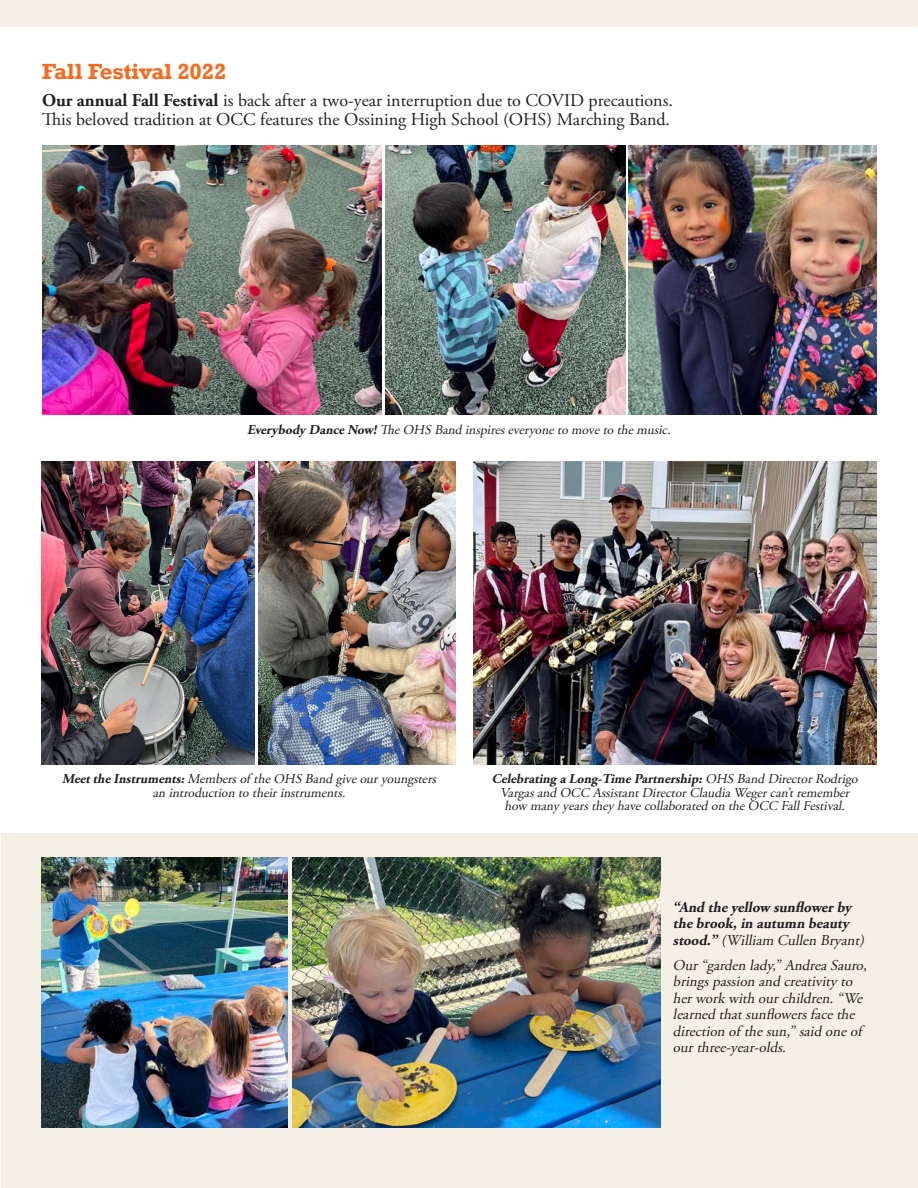
<style>
.page{position:relative;width:918px;height:1188px;background:#fff}
.page>*{position:absolute;margin:0;border:0;box-sizing:border-box;transform-origin:0 0}
.t1{font:700 22.5px "Rockwell";letter-spacing:-.01em;color:#f36c21}
.t2{font:18px/19.5px "Adobe Garamond Pro";color:#231f20}
.t3{font:italic 15px/16.5px "Adobe Garamond Pro";color:#231f20}
.t4{font:italic 700 15px/16.5px "Adobe Garamond Pro";color:#231f20}
.t5{font:italic 13.5px/13.5px "Adobe Garamond Pro";color:#231f20;text-align:center}
.s1{font-weight:700}
.s2{font-weight:400}
</style>
<div class="page">
<div style="left:0;top:0;width:918px;height:27px;background:#f4f0e6"></div>
<div style="left:2px;top:834px;width:916px;height:354px;background:#f4f0e6"></div>
<img style="left:385px;top:146px;width:240px;height:268px">
<img style="left:473px;top:462px;width:403px;height:303px">
<img style="left:292px;top:858px;width:369px;height:270px">
<img style="left:42px;top:858px;width:246px;height:270px">
<img style="left:42px;top:146px;width:340px;height:268px">
<img style="left:629px;top:146px;width:247px;height:268px">
<img style="left:42px;top:462px;width:212px;height:303px">
<img style="left:258px;top:462px;width:198px;height:303px">
<h1 class="t1" style="left:42px;top:58px;width:186px">Fall Festival 2022</h1>
<h2 class="t2" style="left:42px;top:91px;width:633px"><span class="s1">Our annual Fall Festival</span> is back after a two-year interruption due to COVID precautions.<br>This beloved tradition at OCC features the Ossining High School (OHS) Marching Band.</h2>
<p class="t5" style="left:247px;top:424px;width:428px"><span class="s1">Everybody Dance Now!</span>TheOHS Band inspireseveryoneto moveto themusic.</p>
<p class="t5" style="left:62px;top:773px;width:379px"><span class="s1">Meetthe Instruments:</span>Membersof theOHS Band giveouryoungsters an introduction to theirinstruments.</p>
<p class="t5" style="left:492px;top:773px;width:370px"><span class="s1">Celebrating a Long-Time Partnership:</span>OHS Band DirectorRodrigo<br>Vargasand OCC AssistantDirectorClaudiaWegercan’tremember how many yearsthey havecollaborated on theOCC FallFestival.</p>
<p class="t4" style="left:673px;top:899px;width:196px">“And the yellow sunflowerby the brook,in autumn beauty stood.” <span class="s2">(William Cullen Bryant)</span></p>
<p class="t3" style="left:673px;top:958px;width:199px">Our“garden lady,”AndreaSauro, bringspassion and creativity to herwork with ourchildren.“We learned thatsunflowersfacethe direction of thesun,”said oneof ourthree-year-olds.</p>
</div>
